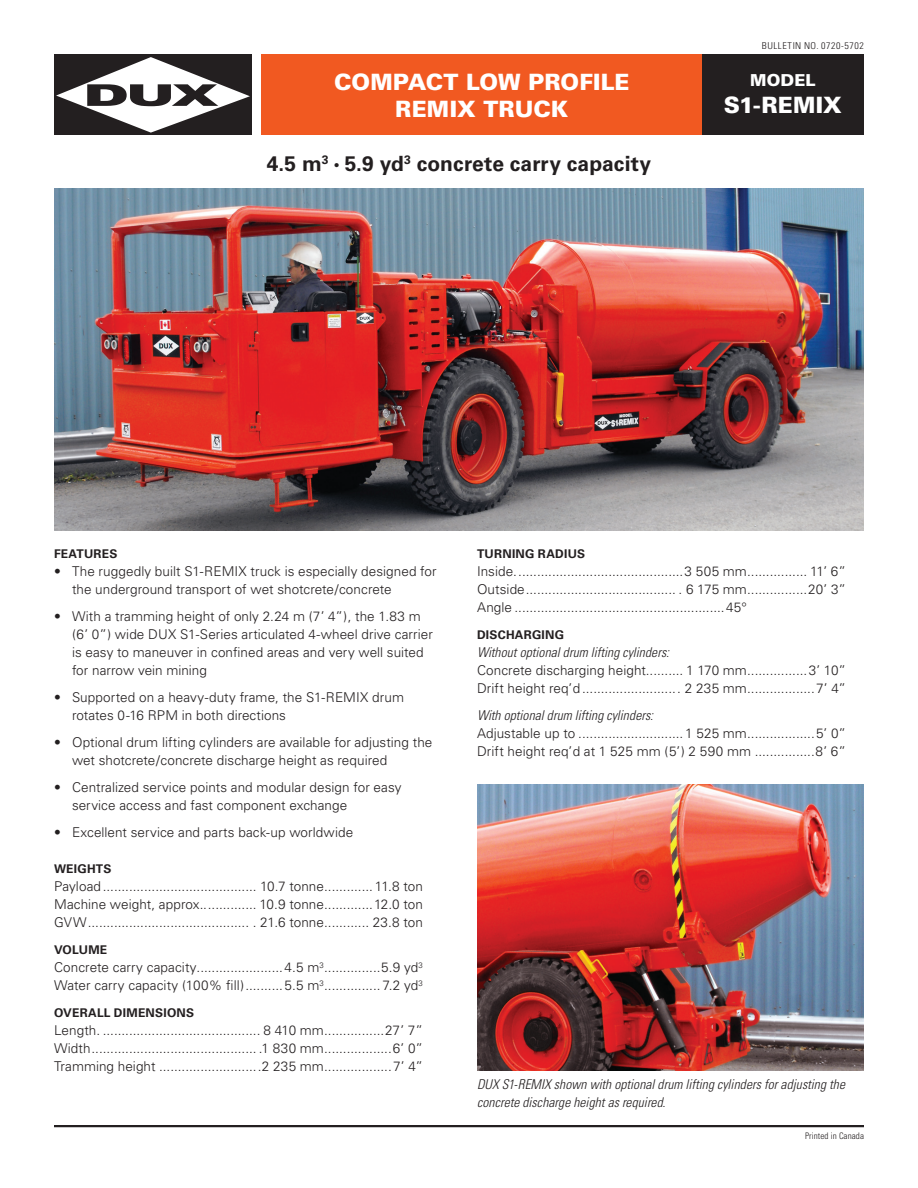
<style>
.page{position:relative;width:918px;height:1188px;background:#fff}
.page>*{position:absolute;margin:0;border:0;box-sizing:border-box;transform-origin:0 0}
.t1{font:900 22.5px "Univers";letter-spacing:.005em;color:#fff}
.H1A{font:700 21px "Univers";letter-spacing:.005em;color:#231f20}
.t2{font:900 16.5px "Univers";letter-spacing:.005em;color:#fff}
.Overalldims{font:300 13.5px/18px "Univers";letter-spacing:.005em;color:#231f20}
.PIC_CAPTION{font:italic 300 condensed 13.5px/18px "Univers";letter-spacing:.005em;color:#231f20}
.Features{font:700 12px "Univers";letter-spacing:.02em;color:#231f20}
.t3{font:300 condensed 9.45px "Univers";letter-spacing:.055em;color:#231f20;scale:1.06 1}
.t4{font:300 condensed 9px "Univers";letter-spacing:.01em;color:#231f20}
.s1{font-weight:400;font-stretch:condensed;font-size:13.5px}
.s2{font-style:italic;font-stretch:condensed}
</style>
<div class="page">
<hr style="left:54px;top:1125px;width:810px;height:2px;background:#231f20">
<div style="left:261px;top:54px;width:442px;height:81px;background:#f15921"></div>
<div style="left:54px;top:54px;width:198px;height:81px;background:#231f20"></div>
<svg style="left:56px;top:57px;width:194px;height:76px"></svg>
<img style="left:54px;top:188px;width:810px;height:342px">
<img style="left:477px;top:785px;width:387px;height:286px">
<div style="left:702px;top:54px;width:162px;height:81px;background:#231f20"></div>
<h1 class="t1" style="left:334px;top:68px;width:297px">COMPACT LOW PROFILE</h1>
<h1 class="t1" style="left:395px;top:95px;width:175px">REMIX TRUCK</h1>
<p class="H1A" style="left:267px;top:151px;width:386px">4.5 m<sup>3</sup> <span class="s1">•</span> 5.9 yd<sup>3</sup> concrete carry capacity</p>
<p class="t3" style="left:762px;top:40px;width:98px">BULLETIN NO. 0720-5702</p>
<h1 class="t2" style="left:750px;top:69px;width:67px">MODEL</h1>
<h1 class="t1" style="left:724px;top:90px;width:120px">S1-REMIX</h1>
<p class="Features" style="left:54px;top:547px;width:65px">FEATURES</p>
<p class="Overalldims" style="left:72px;top:562px;width:366px;text-indent:-18px">• The ruggedly built S1-REMIX truck is especially designed for the underground transport of wet shotcrete/concrete</p>
<p class="Overalldims" style="left:72px;top:607px;width:362px;text-indent:-18px">• With a tramming height of only 2.24 m (7’ 4”), the 1.83 m (6’ 0”) wide DUX S1-Series articulated 4-wheel drive carrier is easy to maneuver in confined areas and very well suited for narrow vein mining</p>
<p class="Overalldims" style="left:72px;top:688px;width:334px;text-indent:-18px">• Supported on a heavy-duty frame, the S1-REMIX drum rotates 0-16 RPM in both directions</p>
<p class="Overalldims" style="left:72px;top:733px;width:362px;text-indent:-18px">• Optional drum lifting cylinders are available for adjusting the wet shotcrete/concrete discharge height as required</p>
<p class="Overalldims" style="left:72px;top:778px;width:331px;text-indent:-18px">• Centralized service points and modular design for easy service access and fast component exchange</p>
<p class="Overalldims" style="left:54px;top:823px;width:301px">• Excellent service and parts back-up worldwide</p>
<p class="Features" style="left:54px;top:862px;width:59px">WEIGHTS</p>
<p class="Overalldims" style="left:54px;top:877px;width:371px;text-align:justify">Payload......................................... 10.7 tonne............. 11.8 ton Machine weight, approx............... 10.9 tonne.............12.0 ton GVW........................................... . 21.6 tonne............ 23.8 ton</p>
<p class="Features" style="left:54px;top:943px;width:55px">VOLUME</p>
<p class="Overalldims" style="left:54px;top:958px;width:371px">Concrete carry capacity.......................4.5 m<sup>3</sup>...............5.9 yd<sup>3<br></sup>Water carry capacity (100% fill)..........5.5 m<sup>3</sup>...............7.2 yd<sup>3</sup></p>
<p class="Features" style="left:54px;top:1006px;width:142px">OVERALL DIMENSIONS</p>
<p class="Overalldims" style="left:54px;top:1021px;width:370px;text-align:justify">Length. .......................................... 8 410 mm................27’ 7” Width............................................ .1 830 mm..................6’ 0” Tramming height ...........................2 235 mm..................7’ 4”</p>
<p class="Features" style="left:477px;top:547px;width:110px">TURNING RADIUS</p>
<p class="Overalldims" style="left:477px;top:562px;width:370px;text-align:justify">Inside.............................................3 505 mm................ 11’ 6” Outside........................................ . 6 175 mm................20’ 3” Angle ........................................................45°</p>
<p class="Features" style="left:477px;top:628px;width:89px">DISCHARGING</p>
<p class="PIC_CAPTION" style="left:477px;top:643px;width:194px">Without optional drum lifting cylinders:</p>
<p class="Overalldims" style="left:477px;top:661px;width:371px">Concrete discharging height.......... 1 170 mm................3’ 10”<br>Drift height req’d.......................... 2 235 mm..................7’ 4”</p>
<p class="Overalldims" style="left:477px;top:706px;width:371px"><span class="s2">With optional drum lifting cylinders:<br></span>Adjustable up to ............................1 525 mm..................5’ 0”<br>Drift height req’d at 1 525 mm (5’) 2 590 mm ................8’ 6”</p>
<p class="PIC_CAPTION" style="left:477px;top:1075px;width:370px">DUX S1-REMIX shown with optional drum lifting cylinders for adjusting the concrete discharge height as required.</p>
<p class="t4" style="left:805px;top:1130px;width:60px">Printed in Canada</p>
</div>
